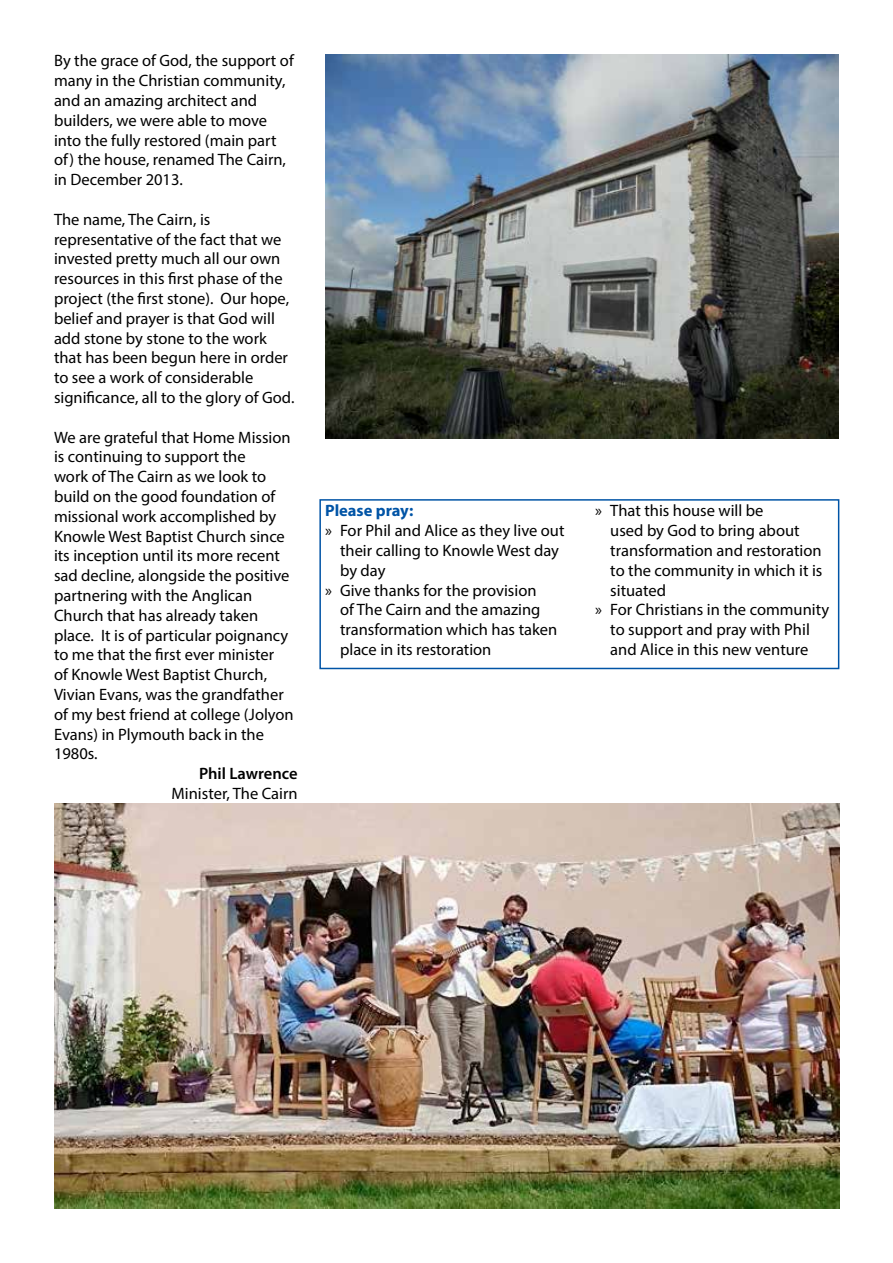
<style>
.page{position:relative;width:893px;height:1263px;background:#fff}
.page>*{position:absolute;margin:0;border:0;box-sizing:border-box;transform-origin:0 0}
.t1{font:16.5px/19.8px "Myriad Pro";color:#000}
.t2{font:600 16.5px "Myriad Pro";color:#000}
.t3{font:700 16.5px "Myriad Pro";color:#0054a6}
</style>
<div class="page">
<img style="left:54px;top:804px;width:785px;height:405px">
<img style="left:326px;top:54px;width:513px;height:385px">
<div style="left:319px;top:499px;width:520px;height:170px;border:2px solid #0054a6"></div>
<p class="t1" style="left:54px;top:51px;width:241px">By the grace of God, the support of many in the Christian community, and an amazing architect and builders, we were able to move into the fully restored (main part of) the house, renamed The Cairn, in December 2013.</p>
<p class="t1" style="left:54px;top:209px;width:242px">The name, The Cairn, is representative of the fact that we invested pretty much all our own resources in this first phase of the project (the first stone). Our hope, belief and prayer is that God will add stone by stone to the work that has been begun here in order to see a work of considerable significance, all to the glory of God.</p>
<p class="t1" style="left:54px;top:427px;width:241px">We are grateful that Home Mission is continuing to support the<br>work of The Cairn as we look to build on the good foundation of missional work accomplished by<br>Knowle West Baptist Church since its inception until its more recent sad decline, alongside the positive partnering with the Anglican<br>Church that has already taken place. It is of particular poignancy to me that the first ever minister<br>of Knowle West Baptist Church,<br>Vivian Evans, was the grandfather of my best friend at college (Jolyon<br>Evans) in Plymouth back in the<br>1980s.</p>
<p class="t2" style="left:199px;top:763px;width:100px">Phil Lawrence</p>
<p class="t1" style="left:171px;top:783px;width:128px">Minister, The Cairn</p>
<p class="t3" style="left:325px;top:500px;width:90px">Please pray:</p>
<p class="t1" style="left:325px;top:520px;width:241px">» For Phil and Alice as they live out</p>
<p class="t1" style="left:340px;top:540px;width:220px">their calling to Knowle West day</p>
<p class="t1" style="left:340px;top:560px;width:47px">by day</p>
<p class="t1" style="left:325px;top:580px;width:213px">» Give thanks for the provision</p>
<p class="t1" style="left:340px;top:600px;width:202px">of The Cairn and the amazing</p>
<p class="t1" style="left:340px;top:619px;width:219px">transformation which has taken</p>
<p class="t1" style="left:340px;top:639px;width:153px">place in its restoration</p>
<p class="t1" style="left:595px;top:501px;width:170px">» That this house will be</p>
<p class="t1" style="left:610px;top:520px;width:191px">used by God to bring about</p>
<p class="t1" style="left:610px;top:540px;width:213px">transformation and restoration</p>
<p class="t1" style="left:610px;top:560px;width:214px">to the community in which it is</p>
<p class="t1" style="left:610px;top:580px;width:57px">situated</p>
<p class="t1" style="left:595px;top:600px;width:235px">» For Christians in the community</p>
<p class="t1" style="left:610px;top:619px;width:201px">to support and pray with Phil</p>
<p class="t1" style="left:610px;top:639px;width:200px">and Alice in this new venture</p>
</div>
